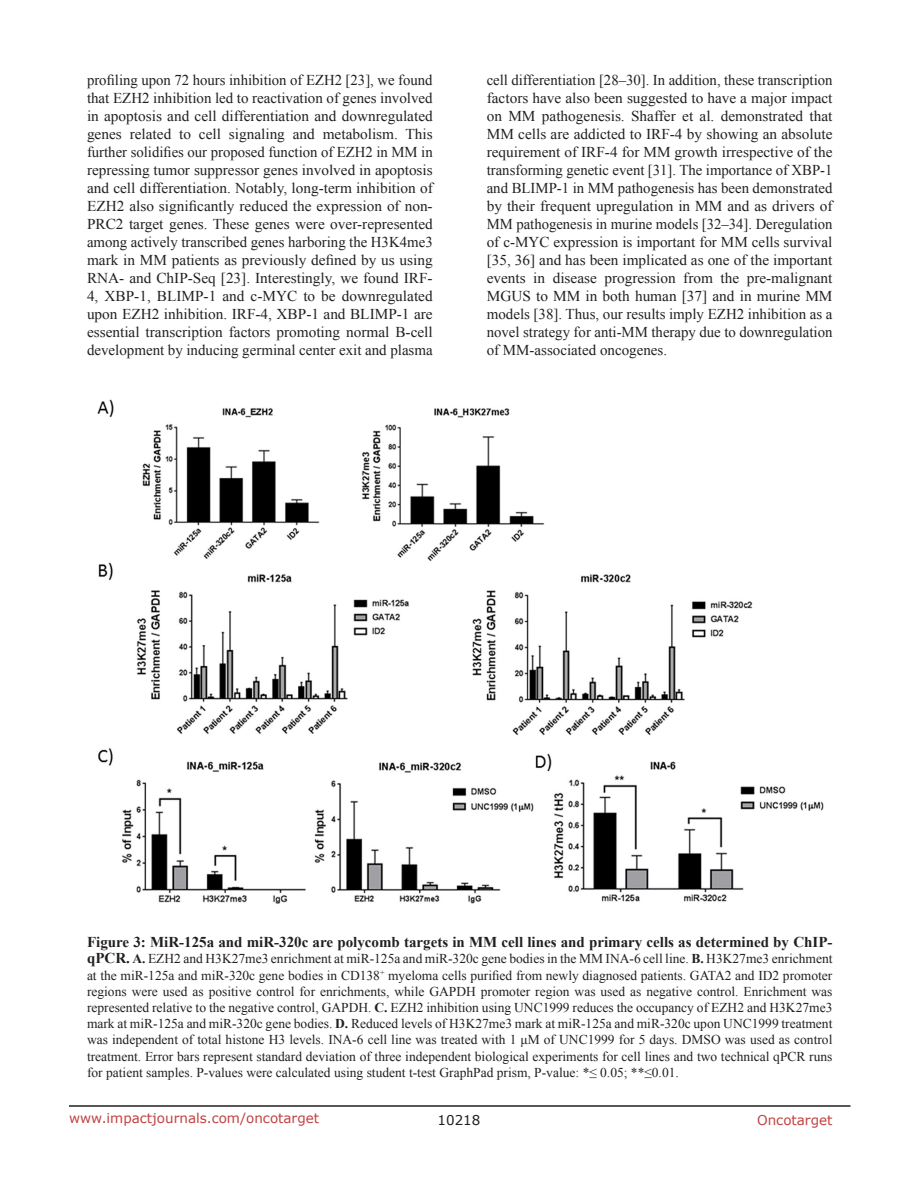
<style>
.page{position:relative;width:918px;height:1188px;background:#fff}
.page>*{position:absolute;margin:0;border:0;box-sizing:border-box;transform-origin:0 0}
.BodyText{font:15px/18px "Times New Roman";color:#231f20;text-align:justify}
.figuretext{font:700 15px "Times New Roman";color:#231f20}
.figuretext-2{font:13.5px/16.2px "Times New Roman";color:#231f20;text-align:justify}
.t1{font:13.5px "Verdana";color:#c24141}
.t2{font:13.5px "Verdana";color:#231f20}
.s1{font-weight:700;font-size:15px}
.s2{font-weight:700}
</style>
<div class="page">
<hr style="left:69px;top:1105px;width:781px;height:2px;background:#231f20">
<img style="left:97px;top:399px;width:727px;height:505px">
<p class="BodyText" style="left:87px;top:71px;width:347px">profiling upon 72 hours inhibition of EZH2 [23], we found that EZH2 inhibition led to reactivation of genes involved in apoptosis and cell differentiation and downregulated genes related to cell signaling and metabolism. This further solidifies our proposed function of EZH2 in MM in repressing tumor suppressor genes involved in apoptosis and cell differentiation. Notably, long-term inhibition of EZH2 also significantly reduced the expression of non-PRC2 target genes. These genes were over-represented among actively transcribed genes harboring the H3K4me3 mark in MM patients as previously defined by us using RNA- and ChIP-Seq [23]. Interestingly, we found IRF-4, XBP-1, BLIMP-1 and c-MYC to be downregulated upon EZH2 inhibition. IRF-4, XBP-1 and BLIMP-1 are essential transcription factors promoting normal B-cell development by inducing germinal center exit and plasma</p>
<p class="BodyText" style="left:487px;top:71px;width:347px">cell differentiation [28–30]. In addition, these transcription factors have also been suggested to have a major impact on MM pathogenesis. Shaffer et al. demonstrated that MM cells are addicted to IRF-4 by showing an absolute requirement of IRF-4 for MM growth irrespective of the transforming genetic event [31]. The importance of XBP-1 and BLIMP-1 in MM pathogenesis has been demonstrated by their frequent upregulation in MM and as drivers of MM pathogenesis in murine models [32–34]. Deregulation of c-MYC expression is important for MM cells survival [35, 36] and has been implicated as one of the important events in disease progression from the pre-malignant MGUS to MM in both human [37] and in murine MM models [38]. Thus, our results imply EZH2 inhibition as a novel strategy for anti-MM therapy due to downregulation of MM-associated oncogenes.</p>
<p class="figuretext" style="left:87px;top:932px;width:747px">Figure 3: MiR-125a and miR-320c are polycomb targets in MM cell lines and primary cells as determined by ChIP-</p>
<p class="figuretext-2" style="left:87px;top:950px;width:747px"><span class="s1">qPCR.</span> <span class="s2">A.</span> EZH2 and H3K27me3 enrichment at miR-125a and miR-320c gene bodies in the MM INA-6 cell line. <span class="s2">B.</span> H3K27me3 enrichment at the miR-125a and miR-320c gene bodies in CD138<sup>+</sup> myeloma cells purified from newly diagnosed patients. GATA2 and ID2 promoter regions were used as positive control for enrichments, while GAPDH promoter region was used as negative control. Enrichment was represented relative to the negative control, GAPDH. <span class="s2">C.</span> EZH2 inhibition using UNC1999 reduces the occupancy of EZH2 and H3K27me3 mark at miR-125a and miR-320c gene bodies. <span class="s2">D.</span> Reduced levels of H3K27me3 mark at miR-125a and miR-320c upon UNC1999 treatment was independent of total histone H3 levels. INA-6 cell line was treated with 1 μM of UNC1999 for 5 days. DMSO was used as control treatment. Error bars represent standard deviation of three independent biological experiments for cell lines and two technical qPCR runs for patient samples. P-values were calculated using student t-test GraphPad prism, P-value: *≤ 0.05; **≤0.01.</p>
<p class="t1" style="left:69px;top:1109px;width:252px">www.impactjournals.com/oncotarget</p>
<p class="t2" style="left:438px;top:1111px;width:44px">10218</p>
<p class="t1" style="left:757px;top:1111px;width:77px">Oncotarget</p>
</div>
